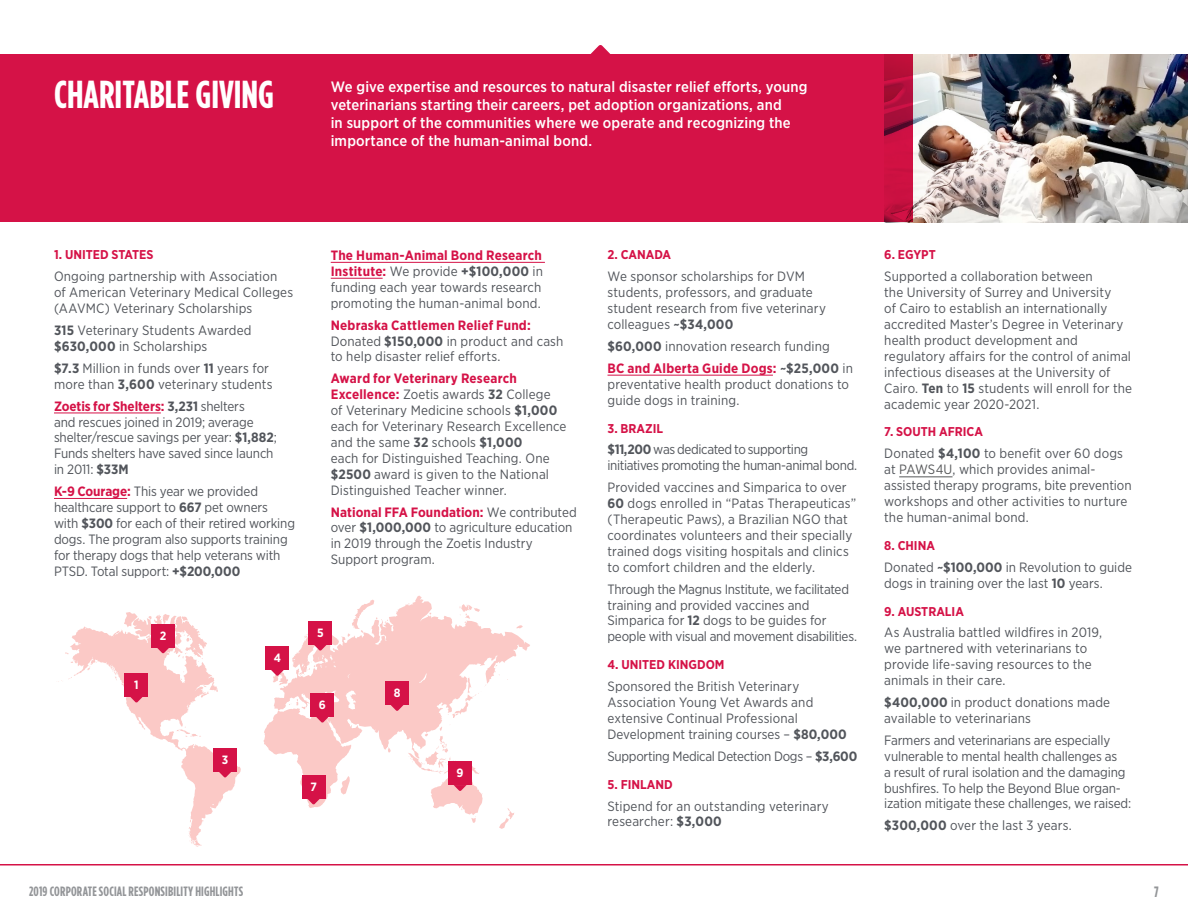
<style>
.page{position:relative;width:1188px;height:918px;background:#fff}
.page>*{position:absolute;margin:0;border:0;box-sizing:border-box;transform-origin:0 0}
.Divider_Page_Large_T{font:700 39px "Gotham Condensed";color:#fff}
.Narrative_Intro_Text{font:500 15px/18px "Gotham Narrow";letter-spacing:.01em;color:#fff}
.t1{font:700 15px "Gotham Condensed";color:#939598}
.Body_P_lv1{font:13.5px/15.9px "Gotham Narrow";letter-spacing:.005em;color:#52555b}
.Body_P_lv1-2{font:13.5px/15.9px "Gotham Narrow";letter-spacing:-.015em;color:#52555b}
.Body_P_lv1-3{font:13.5px/15.9px "Gotham Narrow";letter-spacing:-.025em;color:#52555b}
.t2{font:700 13.5px "Gotham Condensed";letter-spacing:.015em;color:#939598}
.Body_P_lv1-4{font:13.5px "Gotham Narrow";letter-spacing:-.02em;color:#52555b}
.t3{font:700 12.75px "Gotham Narrow";color:#d51247}
.t4{font:700 12px "Gotham Narrow";color:#fff}
.s1{font-weight:700}
.s2{font-weight:700;color:#d51247}
.s3{color:#58595b}
</style>
<div class="page">
<hr style="left:54px;top:413px;width:107px;height:1px;background:#d51247">
<hr style="left:54px;top:498px;width:73px;height:1px;background:#d51247">
<hr style="left:331px;top:262px;width:214px;height:1px;background:#d51247">
<hr style="left:331px;top:278px;width:52px;height:1px;background:#d51247">
<hr style="left:608px;top:375px;width:165px;height:1px;background:#d51247">
<hr style="left:899px;top:477px;width:54px;height:1px;background:#58595b">
<svg style="left:263px;top:596px;width:267px;height:212px"></svg>
<svg style="left:348px;top:600px;width:40px;height:37px"></svg>
<svg style="left:460px;top:604px;width:20px;height:19px"></svg>
<svg style="left:516px;top:625px;width:7px;height:3px"></svg>
<svg style="left:448px;top:676px;width:38px;height:42px"></svg>
<svg style="left:388px;top:747px;width:3px;height:6px"></svg>
<svg style="left:304px;top:627px;width:5px;height:12px"></svg>
<svg style="left:298px;top:662px;width:17px;height:15px"></svg>
<svg style="left:289px;top:699px;width:17px;height:10px"></svg>
<svg style="left:341px;top:776px;width:9px;height:19px"></svg>
<svg style="left:499px;top:808px;width:15px;height:21px"></svg>
<svg style="left:58px;top:612px;width:183px;height:235px"></svg>
<div style="left:213px;top:748px;width:24px;height:24px;background:#d51247"></div>
<svg style="left:271px;top:670px;width:17px;height:15px"></svg>
<div style="left:266px;top:646px;width:23px;height:24px;background:#d51247"></div>
<svg style="left:307px;top:799px;width:13px;height:6px"></svg>
<div style="left:302px;top:775px;width:23px;height:23px;background:#d51247"></div>
<svg style="left:312px;top:717px;width:18px;height:6px"></svg>
<div style="left:311px;top:693px;width:23px;height:24px;background:#d51247"></div>
<svg style="left:314px;top:645px;width:13px;height:6px"></svg>
<div style="left:309px;top:621px;width:23px;height:24px;background:#d51247"></div>
<svg style="left:391px;top:705px;width:13px;height:6px"></svg>
<div style="left:385px;top:681px;width:24px;height:24px;background:#d51247"></div>
<svg style="left:408px;top:724px;width:75px;height:99px"></svg>
<div style="left:448px;top:762px;width:24px;height:23px;background:#d51247"></div>
<img style="left:914px;top:54px;width:274px;height:168px">
<div style="left:0;top:54px;width:914px;height:168px;background:#d51247"></div>
<hr style="left:0;top:864px;width:1188px;height:2px;background:#d51247">
<svg style="left:591px;top:45px;width:19px;height:9px"></svg>
<p class="Divider_Page_Large_T" style="left:54px;top:71px;width:222px">CHARITABLE GIVING</p>
<p class="Narrative_Intro_Text" style="left:331px;top:78px;width:478px">We give expertise and resources to natural disaster relief efforts, young veterinarians starting their careers, pet adoption organizations, and<br>in support of the communities where we operate and recognizing the importance of the human-animal bond.</p>
<h4 class="t3" style="left:54px;top:247px;width:101px">1. UNITED STATES</h4>
<p class="Body_P_lv1" style="left:54px;top:268px;width:241px">Ongoing partnership with Association<br>of American Veterinary Medical Colleges (AAVMC) Veterinary Scholarships</p>
<p class="Body_P_lv1" style="left:54px;top:322px;width:199px"><span class="s1">315</span> Veterinary Students Awarded <span class="s1">$630,000</span> in Scholarships</p>
<p class="Body_P_lv1" style="left:54px;top:360px;width:220px"><span class="s1">$7.3</span> Million in funds over <span class="s1">11</span> years for more than <span class="s1">3,600</span> veterinary students</p>
<p class="Body_P_lv1" style="left:54px;top:398px;width:224px"><span class="s2">Zoetis for Shelters:</span> <span class="s1">3,231</span> shelters<br>and rescues joined in 2019; average shelter/rescue savings per year: <span class="s1">$1,882</span>; Funds shelters have saved since launch in 2011: <span class="s1">$33M</span></p>
<p class="Body_P_lv1" style="left:54px;top:483px;width:243px"><span class="s2">K-9 Courage:</span> This year we provided healthcare support to <span class="s1">667</span> pet owners with <span class="s1">$300</span> for each of their retired working dogs. The program also supports training for therapy dogs that help veterans with PTSD. Total support: <span class="s1">+$200,000</span></p>
<p class="Body_P_lv1" style="left:331px;top:247px;width:214px"><span class="s2">The Human-Animal Bond Research Institute:</span> We provide <span class="s1">+$100,000</span> in funding each year towards research promoting the human-animal bond.</p>
<p class="Body_P_lv1" style="left:331px;top:317px;width:234px"><span class="s2">Nebraska Cattlemen Relief Fund:<br></span>Donated <span class="s1">$150,000</span> in product and cash to help disaster relief efforts.</p>
<p class="Body_P_lv1" style="left:331px;top:370px;width:237px"><span class="s2">Award for Veterinary Research Excellence:</span> Zoetis awards <span class="s1">32</span> College<br>of Veterinary Medicine schools <span class="s1">$1,000 </span>each for Veterinary Research Excellence and the same <span class="s1">32</span> schools <span class="s1">$1,000<br></span>each for Distinguished Teaching. One <span class="s1">$2500</span> award is given to the National Distinguished Teacher winner.</p>
<p class="Body_P_lv1" style="left:331px;top:504px;width:248px"><span class="s2">National FFA Foundation:</span> We contributed over <span class="s1">$1,000,000</span> to agriculture education in 2019 through the Zoetis Industry Support program.</p>
<p class="t4" style="left:134px;top:677px;width:6px">1</p>
<p class="t4" style="left:160px;top:628px;width:8px">2</p>
<p class="t4" style="left:222px;top:752px;width:8px">3</p>
<p class="t4" style="left:274px;top:650px;width:9px">4</p>
<p class="t4" style="left:317px;top:625px;width:8px">5</p>
<p class="t4" style="left:319px;top:697px;width:9px">6</p>
<p class="t4" style="left:310px;top:779px;width:8px">7</p>
<p class="t4" style="left:394px;top:685px;width:8px">8</p>
<p class="t4" style="left:457px;top:766px;width:8px">9</p>
<h4 class="t3" style="left:608px;top:247px;width:65px">2. CANADA</h4>
<p class="Body_P_lv1" style="left:608px;top:268px;width:220px">We sponsor scholarships for DVM students, professors, and graduate student research from five veterinary colleagues <span class="s1">~$34,000</span></p>
<p class="Body_P_lv1" style="left:608px;top:338px;width:224px"><span class="s1">$60,000</span> innovation research funding</p>
<p class="Body_P_lv1" style="left:608px;top:360px;width:247px"><span class="s2">BC and Alberta Guide Dogs:</span> <span class="s1">~$25,000</span> in preventative health product donations to guide dogs in training.</p>
<h4 class="t3" style="left:608px;top:420px;width:57px">3. BRAZIL</h4>
<p class="Body_P_lv1-3" style="left:608px;top:442px;width:251px"><span class="s1">$11,200</span> was dedicated to supporting initiatives promoting the human-animal bond.</p>
<p class="Body_P_lv1" style="left:608px;top:479px;width:250px">Provided vaccines and Simparica to over <span class="s1">60</span> dogs enrolled in “Patas Therapeuticas” (Therapeutic Paws), a Brazilian NGO that coordinates volunteers and their specially trained dogs visiting hospitals and clinics to comfort children and the elderly.</p>
<p class="Body_P_lv1-2" style="left:608px;top:581px;width:251px">Through the Magnus Institute, we facilitated training and provided vaccines and Simparica for <span class="s1">12</span> dogs to be guides for people with visual and movement disabilities.</p>
<h4 class="t3" style="left:608px;top:657px;width:119px">4. UNITED KINGDOM</h4>
<p class="Body_P_lv1" style="left:608px;top:678px;width:241px">Sponsored the British Veterinary Association Young Vet Awards and extensive Continual Professional Development training courses – <span class="s1">$80,000</span></p>
<p class="Body_P_lv1-4" style="left:608px;top:748px;width:251px">Supporting Medical Detection Dogs – <span class="s1">$3,600</span></p>
<h4 class="t3" style="left:608px;top:776px;width:67px">5. FINLAND</h4>
<p class="Body_P_lv1" style="left:608px;top:798px;width:223px">Stipend for an outstanding veterinary researcher: <span class="s1">$3,000</span></p>
<h4 class="t3" style="left:884px;top:247px;width:53px">6. EGYPT</h4>
<p class="Body_P_lv1" style="left:884px;top:268px;width:249px">Supported a collaboration between<br>the University of Surrey and University<br>of Cairo to establish an internationally accredited Master’s Degree in Veterinary health product development and regulatory affairs for the control of animal infectious diseases at the University of Cairo. <span class="s1">Ten</span> to <span class="s1">15</span> students will enroll for the academic year 2020-2021.</p>
<h4 class="t3" style="left:884px;top:424px;width:100px">7. SOUTH AFRICA</h4>
<p class="Body_P_lv1" style="left:884px;top:445px;width:249px">Donated <span class="s1">$4,100</span> to benefit over 60 dogs at <span class="s3">PAWS4U</span>, which provides animal&shy;assisted therapy programs, bite prevention workshops and other activities to nurture the human-animal bond.</p>
<h4 class="t3" style="left:884px;top:537px;width:52px">8. CHINA</h4>
<p class="Body_P_lv1" style="left:884px;top:559px;width:249px">Donated <span class="s1">~$100,000</span> in Revolution to guide dogs in training over the last <span class="s1">10</span> years.</p>
<h4 class="t3" style="left:884px;top:603px;width:81px">9. AUSTRALIA</h4>
<p class="Body_P_lv1" style="left:884px;top:625px;width:219px">As Australia battled wildfires in 2019, we partnered with veterinarians to provide life-saving resources to the animals in their care.</p>
<p class="Body_P_lv1" style="left:884px;top:694px;width:227px"><span class="s1">$400,000</span> in product donations made available to veterinarians</p>
<p class="Body_P_lv1" style="left:884px;top:732px;width:248px">Farmers and veterinarians are especially vulnerable to mental health challenges as<br>a result of rural isolation and the damaging bushfires. To help the Beyond Blue organ&shy;ization mitigate these challenges, we raised:</p>
<p class="Body_P_lv1" style="left:884px;top:817px;width:189px"><span class="s1">$300,000</span> over the last 3 years.</p>
<p class="t2" style="left:29px;top:883px;width:215px">2019 CORPORATE SOCIAL RESPONSIBILITY HIGHLIGHTS</p>
<p class="t1" style="left:1154px;top:883px;width:6px">7</p>
</div>
